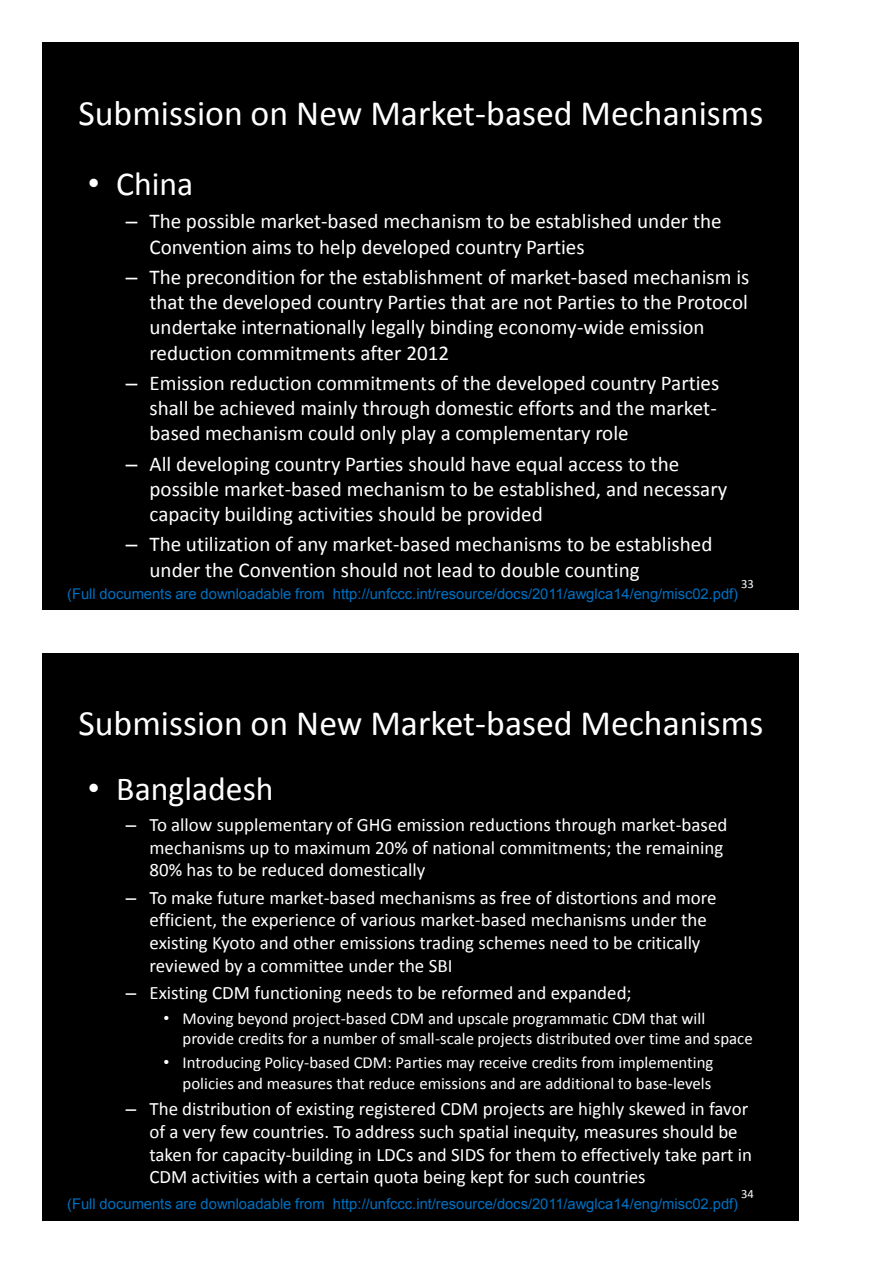
<style>
.page{position:relative;width:893px;height:1263px;background:#fff}
.page>*{position:absolute;margin:0;border:0;box-sizing:border-box;transform-origin:0 0}
.t1{font:35.7px "Calibri";color:#fff}
.t2{font:33.75px "Calibri";color:#fff}
.t3{font:21.15px "Calibri";color:#fff}
.t4{font:21px/25.2px "Calibri";color:#fff;text-align:justify}
.t5{font:18.9px/22.6px "Calibri";color:#fff}
.t6{font:16.8px/20.2px "Calibri";color:#fff}
.t7{font:14.7px "Arial";color:#0070c0}
.t8{font:12.6px "Calibri";color:#fff}
.s1{font-family:"Arial"}
</style>
<div class="page">
<div style="left:43px;top:43px;width:756px;height:567px;background:#000"></div>
<div style="left:43px;top:653px;width:756px;height:567px;background:#000"></div>
<h1 class="t1" style="left:79px;top:98px;width:686px">Submission on New Market-based Mechanisms</h1>
<h2 class="t2" style="left:88px;top:170px;width:107px"><span class="s1">•</span> China</h2>
<p class="t4" style="left:126px;top:211px;width:597px"><span class="s1">–</span> The possible market-based mechanism to be established under the</p>
<p class="t3" style="left:150px;top:238px;width:437px">Convention aims to help developed country Parties</p>
<p class="t4" style="left:150px;top:266px;width:601px;text-indent:-24px"><span class="s1">–</span> The precondition for the establishment of market-based mechanism is that the developed country Parties that are not Parties to the Protocol undertake internationally legally binding economy-wide emission</p>
<p class="t3" style="left:150px;top:344px;width:301px">reduction commitments after 2012</p>
<p class="t4" style="left:150px;top:372px;width:571px;text-indent:-24px"><span class="s1">–</span> Emission reduction commitments of the developed country Parties shall be achieved mainly through domestic efforts and the market&shy;based mechanism could only play a complementary role</p>
<p class="t3" style="left:126px;top:455px;width:555px"><span class="s1">–</span> All developing country Parties should have equal access to the</p>
<p class="t4" style="left:150px;top:478px;width:579px">possible market-based mechanism to be established, and necessary capacity building activities should be provided</p>
<p class="t4" style="left:126px;top:534px;width:588px"><span class="s1">–</span> The utilization of any market-based mechanisms to be established</p>
<p class="t3" style="left:150px;top:561px;width:492px">under the Convention should not lead to double counting</p>
<p class="t8" style="left:741px;top:579px;width:14px">33</p>
<p class="t7" style="left:67px;top:584px;width:672px">(Full documents are downloadable from http://unfccc.int/resource/docs/2011/awglca14/eng/misc02.pdf)</p>
<h1 class="t1" style="left:79px;top:708px;width:686px">Submission on New Market-based Mechanisms</h1>
<h2 class="t2" style="left:88px;top:775px;width:187px"><span class="s1">•</span> Bangladesh</h2>
<p class="t5" style="left:150px;top:815px;width:579px;text-indent:-24px"><span class="s1">–</span> To allow supplementary of GHG emission reductions through market-based mechanisms up to maximum 20% of national commitments; the remaining<br>80% has to be reduced domestically</p>
<p class="t5" style="left:150px;top:888px;width:568px;text-indent:-24px"><span class="s1">–</span> To make future market-based mechanisms as free of distortions and more efficient, the experience of various market-based mechanisms under the existing Kyoto and other emissions trading schemes need to be critically reviewed by a committee under the SBI</p>
<p class="t5" style="left:126px;top:983px;width:507px"><span class="s1">–</span> Existing CDM functioning needs to be reformed and expanded;</p>
<p class="t6" style="left:183px;top:1009px;width:572px;text-indent:-19px"><span class="s1">•</span> Moving beyond project-based CDM and upscale programmatic CDM that will provide credits for a number of small-scale projects distributed over time and space</p>
<p class="t6" style="left:164px;top:1054px;width:551px;text-align:right"><span class="s1">•</span> Introducing Policy-based CDM: Parties may receive credits from implementing policies and measures that reduce emissions and are additional to base-levels</p>
<p class="t5" style="left:150px;top:1099px;width:604px;text-indent:-24px"><span class="s1">–</span> The distribution of existing registered CDM projects are highly skewed in favor of a very few countries. To address such spatial inequity, measures should be taken for capacity-building in LDCs and SIDS for them to effectively take part in CDM activities with a certain quota being kept for such countries</p>
<p class="t8" style="left:741px;top:1189px;width:14px">34</p>
<p class="t7" style="left:67px;top:1195px;width:672px">(Full documents are downloadable from http://unfccc.int/resource/docs/2011/awglca14/eng/misc02.pdf)</p>
</div>
